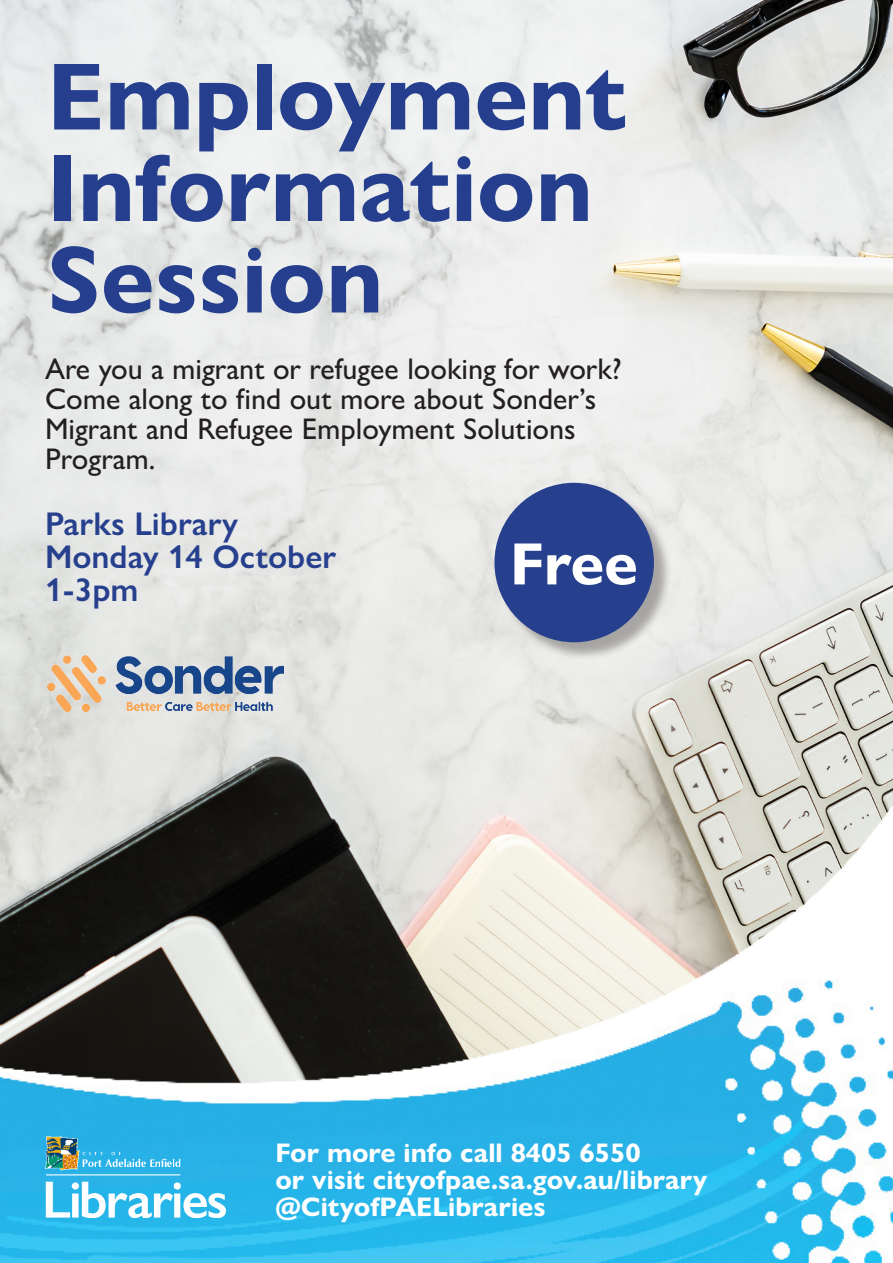
<style>
.page{position:relative;width:893px;height:1263px;background:#fff}
.page>*{position:absolute;margin:0;border:0;box-sizing:border-box;transform-origin:0 0}
.t1{font:700 96px "Gill Sans Nova";color:#253f8e}
.t2{font:700 60px "Gill Sans Nova";color:#fff}
.t3{font:600 33px "Gill Sans Nova";color:#27408e}
.t4{font:500 30px/30px "Gill Sans Nova";color:#231f20}
.t5{font:700 27px "Gill Sans Nova";color:#fff}
</style>
<div class="page">
<img style="left:0;top:0;width:893px;height:806px">
<img style="left:0;top:806px;width:893px;height:457px">
<img style="left:45px;top:1136px;width:180px;height:81px">
<div style="left:497px;top:485px;width:176px;height:176px;background:#231f20;opacity:.35"></div>
<div style="left:494px;top:483px;width:160px;height:159px;background:#27408e;border-radius:50%"></div>
<img style="left:47px;top:656px;width:236px;height:55px">
<p class="t1" style="left:47px;top:37px;width:581px">Employment</p>
<p class="t1" style="left:47px;top:129px;width:547px">Information</p>
<p class="t1" style="left:47px;top:220px;width:338px">Session</p>
<p class="t4" style="left:45px;top:354px;width:578px">Are you a migrant or refugee looking for work?<br>Come along to find out more about Sonder’s Migrant and Refugee Employment Solutions Program.</p>
<p class="t3" style="left:45px;top:504px;width:195px">Parks Library</p>
<p class="t3" style="left:45px;top:537px;width:293px">Monday 14 October</p>
<p class="t3" style="left:45px;top:570px;width:95px">1-3pm</p>
<p class="t2" style="left:510px;top:527px;width:129px">Free</p>
<p class="t5" style="left:275px;top:1136px;width:367px">For more info call 8405 6550</p>
<p class="t5" style="left:275px;top:1163px;width:433px">or visit cityofpae.sa.gov.au/library</p>
<p class="t5" style="left:275px;top:1190px;width:272px">@CityofPAELibraries</p>
</div>
